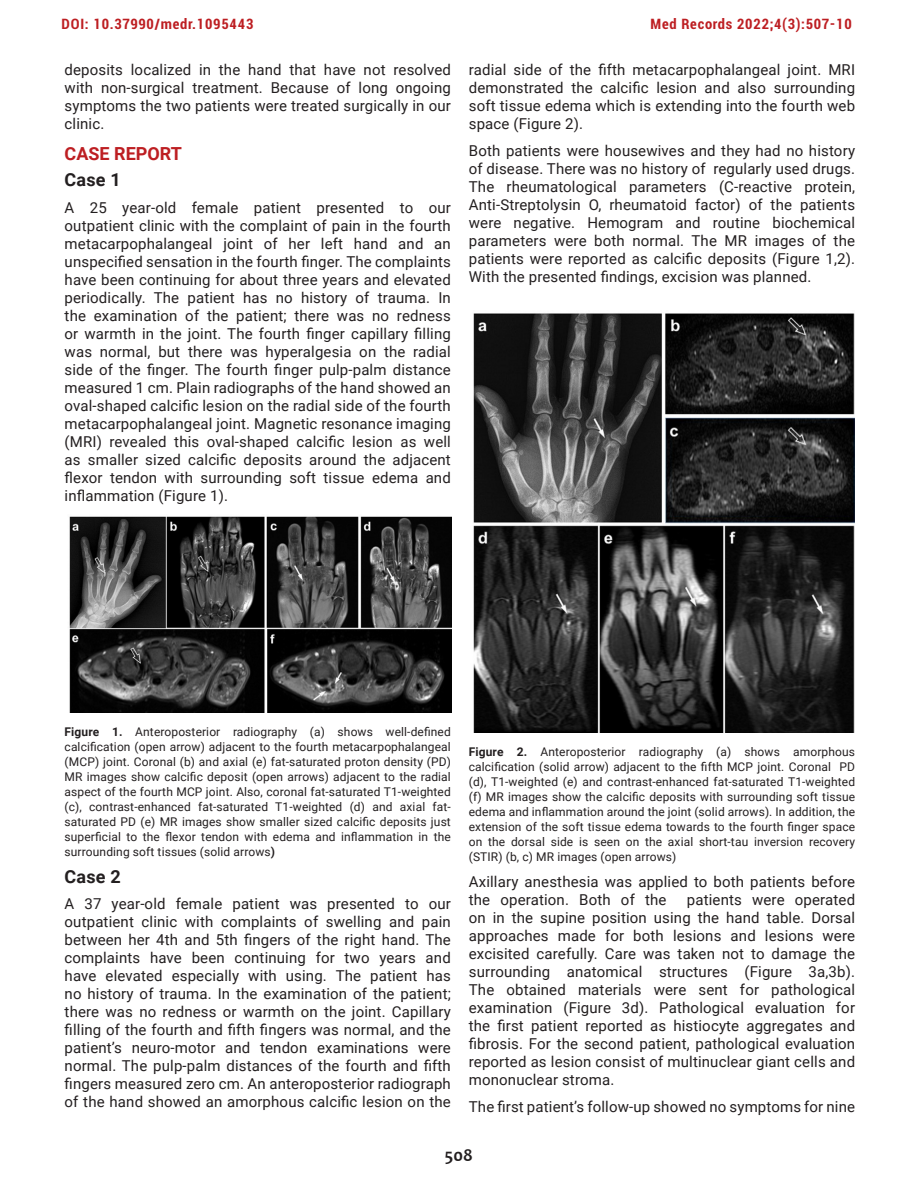
<style>
.page{position:relative;width:918px;height:1188px;background:#fff}
.page>*{position:absolute;margin:0;border:0;box-sizing:border-box;transform-origin:0 0}
.t1{font:700 18px "Roboto";color:#bd1e22}
.t2{font:700 18px "Roboto";letter-spacing:.01em;color:#231f20}
.t3{font:700 18px "Candara";color:#231f20}
.t4{font:15px/18px "Roboto";letter-spacing:.01em;color:#231f20;text-align:justify}
.t5{font:700 condensed 15px "Roboto";letter-spacing:.05em;color:#bd1e22}
.t6{font:12px/15px "Roboto";letter-spacing:.01em;color:#231f20;text-align:justify}
.s1{font-weight:700}
</style>
<div class="page">
<img style="left:69px;top:516px;width:383px;height:197px">
<img style="left:473px;top:313px;width:381px;height:419px">
<p class="t5" style="left:62px;top:14px;width:193px">DOI: 10.37990/medr.1095443</p>
<p class="t5" style="left:651px;top:14px;width:203px">Med Records 2022;4(3):507-10</p>
<p class="t4" style="left:65px;top:60px;width:388px">deposits localized in the hand that have not resolved with non-surgical treatment. Because of long ongoing symptoms the two patients were treated surgically in our clinic.</p>
<p class="t1" style="left:65px;top:141px;width:119px">CASE REPORT</p>
<p class="t2" style="left:65px;top:167px;width:58px">Case 1</p>
<p class="t4" style="left:65px;top:198px;width:388px">A 25 year-old female patient presented to our outpatient clinic with the complaint of pain in the fourth metacarpophalangeal joint of her left hand and an unspecified sensation in the fourth finger. The complaints have been continuing for about three years and elevated periodically. The patient has no history of trauma. In the examination of the patient; there was no redness or warmth in the joint. The fourth finger capillary filling was normal, but there was hyperalgesia on the radial side of the finger. The fourth finger pulp-palm distance measured 1 cm. Plain radiographs of the hand showed an oval-shaped calcific lesion on the radial side of the fourth metacarpophalangeal joint. Magnetic resonance imaging (MRI) revealed this oval-shaped calcific lesion as well as smaller sized calcific deposits around the adjacent flexor tendon with surrounding soft tissue edema and inflammation (Figure 1).</p>
<p class="t4" style="left:469px;top:60px;width:388px">radial side of the fifth metacarpophalangeal joint. MRI demonstrated the calcific lesion and also surrounding soft tissue edema which is extending into the fourth web space (Figure 2).</p>
<p class="t4" style="left:469px;top:141px;width:388px">Both patients were housewives and they had no history of disease. There was no history of regularly used drugs.<br>The rheumatological parameters (C-reactive protein, Anti-Streptolysin O, rheumatoid factor) of the patients were negative. Hemogram and routine biochemical parameters were both normal. The MR images of the patients were reported as calcific deposits (Figure 1,2).<br>With the presented findings, excision was planned.</p>
<p class="t6" style="left:65px;top:724px;width:388px"><span class="s1">Figure 1.</span> Anteroposterior radiography (a) shows well-defined calcification (open arrow) adjacent to the fourth metacarpophalangeal (MCP) joint. Coronal (b) and axial (e) fat-saturated proton density (PD)<br>MR images show calcific deposit (open arrows) adjacent to the radial aspect of the fourth MCP joint. Also, coronal fat-saturated T1-weighted (c), contrast-enhanced fat-saturated T1-weighted (d) and axial fat&shy;saturated PD (e) MR images show smaller sized calcific deposits just superficial to the flexor tendon with edema and inflammation in the surrounding soft tissues (solid arrows<span class="s1">)</span></p>
<p class="t2" style="left:65px;top:864px;width:58px">Case 2</p>
<p class="t4" style="left:65px;top:894px;width:388px">A 37 year-old female patient was presented to our outpatient clinic with complaints of swelling and pain between her 4th and 5th fingers of the right hand. The complaints have been continuing for two years and have elevated especially with using. The patient has no history of trauma. In the examination of the patient; there was no redness or warmth on the joint. Capillary filling of the fourth and fifth fingers was normal, and the patient’s neuro-motor and tendon examinations were normal. The pulp-palm distances of the fourth and fifth fingers measured zero cm. An anteroposterior radiograph of the hand showed an amorphous calcific lesion on the</p>
<p class="t6" style="left:469px;top:743px;width:388px"><span class="s1">Figure 2.</span> Anteroposterior radiography (a) shows amorphous calcification (solid arrow) adjacent to the fifth MCP joint. Coronal PD (d), T1-weighted (e) and contrast-enhanced fat-saturated T1-weighted (f) MR images show the calcific deposits with surrounding soft tissue edema and inflammation around the joint (solid arrows). In addition, the extension of the soft tissue edema towards to the fourth finger space on the dorsal side is seen on the axial short-tau inversion recovery (STIR) (b, c) MR images (open arrows)</p>
<p class="t4" style="left:469px;top:872px;width:388px">Axillary anesthesia was applied to both patients before the operation. Both of the</p>
<p class="t4" style="left:469px;top:890px;width:388px;text-indent:218px">patients were operated on in the supine position using the hand table. Dorsal approaches made for both lesions and lesions were excisited carefully. Care was taken not to damage the surrounding anatomical structures (Figure 3a,3b).<br>The obtained materials were sent for pathological examination (Figure 3d). Pathological evaluation for the first patient reported as histiocyte aggregates and fibrosis. For the second patient, pathological evaluation reported as lesion consist of multinuclear giant cells and mononuclear stroma.</p>
<p class="t4" style="left:469px;top:1097px;width:388px">The first patient’s follow-up showed no symptoms for nine</p>
<p class="t3" style="left:445px;top:1143px;width:29px">508</p>
</div>
